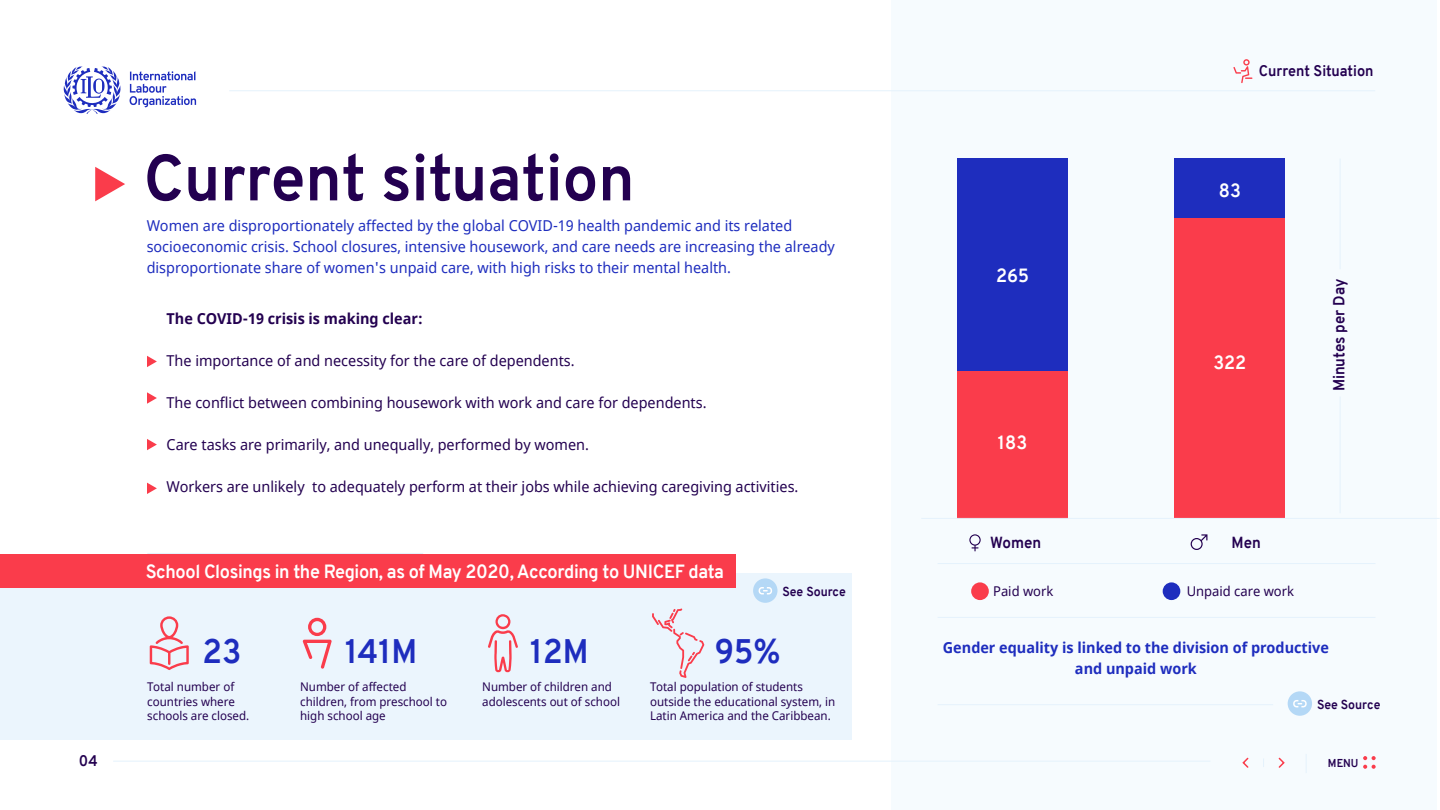
<style>
.page{position:relative;width:1440px;height:810px;background:#fff}
.page>*{position:absolute;margin:0;border:0;box-sizing:border-box;transform-origin:0 0}
.t1{font:700 65.18px "Overpass";color:#230050;scale:.96 1}
.t2{font:700 33.22px "Overpass";color:#1e2dbe;scale:.96 1}
.t3{font:700 18.67px "Overpass";letter-spacing:-.02em;color:#fff;scale:.96 1}
.t4{font:700 15.67px "Overpass";color:#230050;scale:.96 1}
.t5{font:15px "Noto Sans";color:#230050;scale:.96 1}
.t6{font:15px/21px "Noto Sans";color:#1e2dbe;scale:.96 1}
.t7{font:700 15px/21px "Noto Sans";color:#1e2dbe;text-align:center;scale:.96 1}
.t8{font:700 15px "Noto Sans";color:#230050;scale:.96 1}
.t9{font:700 15px "Overpass";color:#230050;scale:.96 1}
.t10{font:13.5px "Noto Sans";color:#230050;scale:.96 1}
.t11{font:700 12.67px "Overpass";letter-spacing:-.005em;color:#230050;scale:.96 1}
.t12{font:12px/14.4px "Noto Sans";color:#230050;scale:.96 1}
.t13{font:700 11.18px "Overpass";color:#230050;scale:.96 1}
</style>
<div class="page">
<div style="left:891px;top:0;width:546px;height:810px;background:#f6fbfe"></div>
<div style="left:0;top:573px;width:852px;height:167px;background:#ebf5fd"></div>
<div style="left:957px;top:159px;width:111px;height:212px;background:#1e2dbe"></div>
<div style="left:957px;top:371px;width:111px;height:147px;background:#fa3c4b"></div>
<div style="left:1175px;top:159px;width:110px;height:212px;background:#1e2dbe"></div>
<div style="left:1175px;top:219px;width:110px;height:299px;background:#fa3c4b"></div>
<svg style="left:1363px;top:756px;width:13px;height:13px"></svg>
<svg style="left:1306px;top:754px;width:1px;height:19px"></svg>
<svg style="left:1278px;top:757px;width:7px;height:11px"></svg>
<svg style="left:1242px;top:757px;width:7px;height:11px"></svg>
<hr style="left:113px;top:761px;width:1097px;height:1px;background:#e5f2fc">
<svg style="left:95px;top:167px;width:30px;height:34px"></svg>
<svg style="left:1191px;top:534px;width:16px;height:16px"></svg>
<svg style="left:969px;top:534px;width:12px;height:17px"></svg>
<hr style="left:921px;top:518px;width:519px;height:1px;background:#e5f2fc">
<hr style="left:938px;top:563px;width:437px;height:1px;background:#e5f2fc">
<hr style="left:938px;top:617px;width:437px;height:1px;background:#e5f2fc">
<div style="left:971px;top:582px;width:18px;height:18px;background:#fa3c4b;border-radius:50%"></div>
<div style="left:1163px;top:582px;width:17px;height:18px;background:#1e2dbe;border-radius:50%"></div>
<hr style="left:147px;top:553px;width:276px;height:1px;background:#e5f2fc">
<svg style="left:147px;top:356px;width:10px;height:11px"></svg>
<svg style="left:147px;top:392px;width:10px;height:12px"></svg>
<svg style="left:147px;top:439px;width:10px;height:11px"></svg>
<svg style="left:147px;top:483px;width:10px;height:11px"></svg>
<div style="left:0;top:554px;width:735px;height:34px;background:#fa3c4b"></div>
<svg style="left:652px;top:608px;width:52px;height:70px"></svg>
<hr style="left:938px;top:704px;width:335px;height:1px;background:#e5f2fc">
<div style="left:1288px;top:691px;width:24px;height:25px;background:#b4d8f6;border-radius:50%"></div>
<svg style="left:1293px;top:700px;width:14px;height:7px"></svg>
<svg style="left:488px;top:614px;width:30px;height:58px"></svg>
<svg style="left:303px;top:618px;width:29px;height:51px"></svg>
<svg style="left:150px;top:616px;width:39px;height:54px"></svg>
<svg style="left:1233px;top:59px;width:19px;height:24px"></svg>
<hr style="left:229px;top:90px;width:1146px;height:1px;background:#e5f2fc">
<div style="left:753px;top:578px;width:24px;height:25px;background:#b4d8f6;border-radius:50%"></div>
<svg style="left:759px;top:587px;width:13px;height:7px"></svg>
<hr style="left:1340px;top:159px;width:1px;height:110px;background:#e5f2fc">
<hr style="left:1340px;top:397px;width:1px;height:116px;background:#e5f2fc">
<svg style="left:63px;top:66px;width:133px;height:48px"></svg>
<h1 class="t1" style="left:144px;top:131px;width:513px">Current situation</h1>
<p class="t6" style="left:147px;top:216px;width:718px">Women are disproportionately affected by the global COVID-19 health pandemic and its related socioeconomic crisis. School closures, intensive housework, and care needs are increasing the already disproportionate share of women's unpaid care, with high risks to their mental health.</p>
<p class="t8" style="left:167px;top:308px;width:268px">The COVID-19 crisis is making clear:</p>
<p class="t5" style="left:167px;top:351px;width:427px">The importance of and necessity for the care of dependents.</p>
<p class="t5" style="left:167px;top:393px;width:564px">The conflict between combining housework with work and care for dependents.</p>
<p class="t5" style="left:167px;top:435px;width:441px">Care tasks are primarily, and unequally, performed by women.</p>
<p class="t5" style="left:167px;top:477px;width:660px">Workers are unlikely to adequately perform at their jobs while achieving caregiving activities.</p>
<p class="t3" style="left:146px;top:558px;width:604px">School Closings in the Region, as of May 2020, According to UNICEF data</p>
<p class="t11" style="left:782px;top:582px;width:68px">See Source</p>
<h2 class="t2" style="left:203px;top:627px;width:42px">23</h2>
<h2 class="t2" style="left:345px;top:627px;width:77px">141M</h2>
<h2 class="t2" style="left:530px;top:627px;width:62px">12M</h2>
<h2 class="t2" style="left:715px;top:627px;width:70px">95%</h2>
<p class="t12" style="left:147px;top:680px;width:108px">Total number of countries where schools are closed.</p>
<p class="t12" style="left:482px;top:680px;width:145px">Number of children and adolescents out of school</p>
<p class="t12" style="left:650px;top:680px;width:194px">Total population of students outside the educational system, in<br>Latin America and the Caribbean.</p>
<p class="t12" style="left:300px;top:680px;width:154px">Number of affected children, from preschool to high school age</p>
<p class="t3" style="left:996px;top:262px;width:36px">265</p>
<p class="t3" style="left:998px;top:429px;width:32px">183</p>
<p class="t9" style="left:1259px;top:60px;width:121px">Current Situation</p>
<p class="t3" style="left:1219px;top:177px;width:24px">83</p>
<p class="t3" style="left:1213px;top:349px;width:36px">322</p>
<p class="t4" style="left:1328px;top:391px;width:119px;rotate:-90deg">Minutes per Day</p>
<p class="t4" style="left:990px;top:532px;width:55px">Women</p>
<p class="t10" style="left:993px;top:582px;width:64px">Paid work</p>
<p class="t10" style="left:1187px;top:582px;width:113px">Unpaid care work</p>
<p class="t4" style="left:1232px;top:532px;width:32px">Men</p>
<p class="t7" style="left:943px;top:638px;width:404px">Gender equality is linked to the division of productive and unpaid work</p>
<p class="t11" style="left:1317px;top:695px;width:68px">See Source</p>
<p class="t9" style="left:79px;top:750px;width:21px">04</p>
<p class="t13" style="left:1328px;top:755px;width:33px">MENU</p>
</div>
